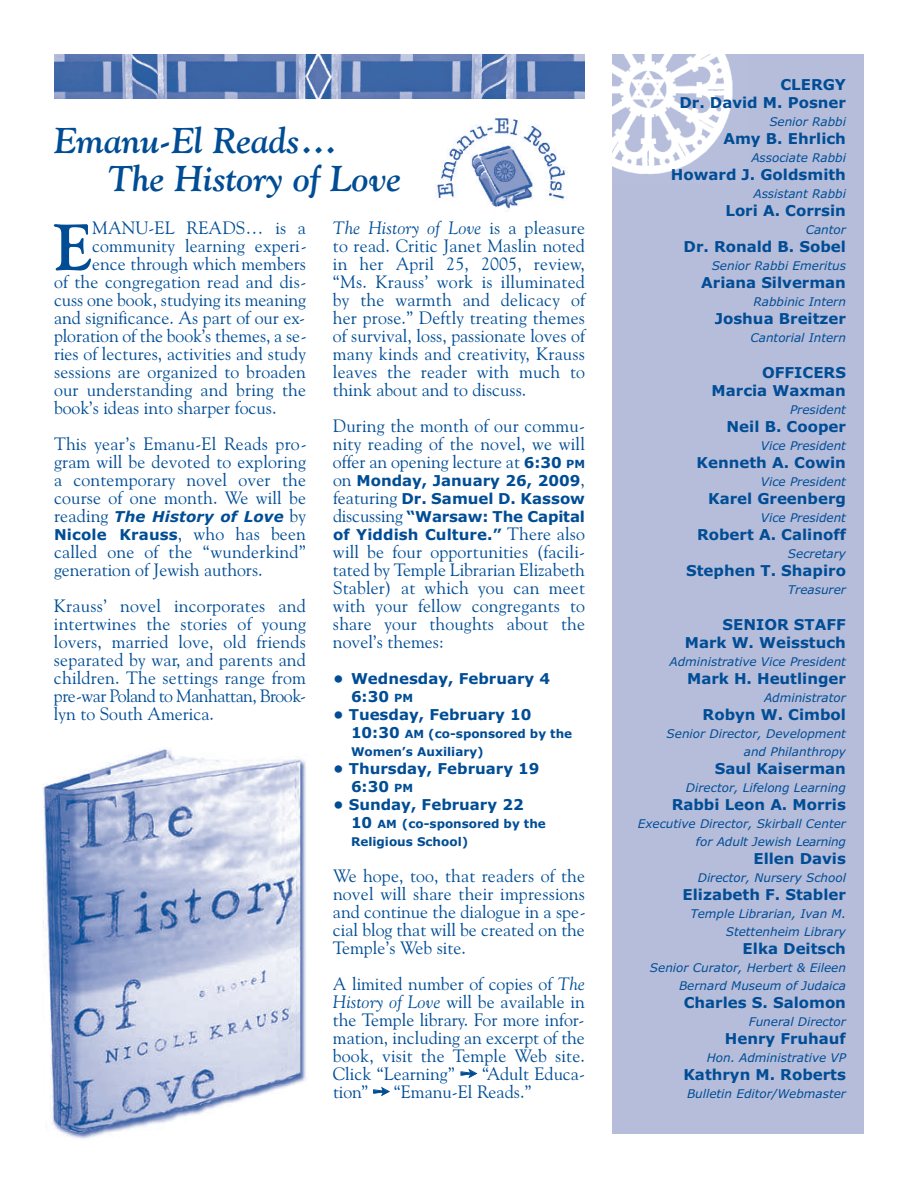
<style>
.page{position:relative;width:918px;height:1188px;background:#fff}
.page>*{position:absolute;margin:0;border:0;box-sizing:border-box;transform-origin:0 0}
.t1{font:700 65.25px "Goudy Old Style BT";color:#014d95}
.t2{font:italic 700 36px/37.5px "Goudy Old Style BT";color:#014d95}
.t3{font:18px/18px "Goudy Old Style BT";color:#014d95;text-align:justify}
.t4{font:700 15px/18px "Verdana";color:#014d95;text-align:right}
.t5{font:italic 12px/18px "Verdana";color:#014d95;text-align:right}
.t6{font:700 12px/18px "Verdana";color:#014d95}
.s1{font-family:"Verdana";font-weight:700;font-style:italic;font-size:15px}
.s2{font-family:"Verdana";font-weight:700;font-size:15px}
.s3{font-style:italic}
.s4{font-family:"Verdana";font-weight:700;font-size:11.25px}
.s5{font-family:"Goudy Old Style BT";font-weight:400;font-size:18px}
.s6{font-size:11.25px}
.s7{font-size:15px}
</style>
<div class="page">
<div style="left:612px;top:54px;width:252px;height:1080px;background:#b5bddb"></div>
<img style="left:612px;top:54px;width:121px;height:121px">
<img style="left:54px;top:54px;width:531px;height:45px">
<img style="left:42px;top:748px;width:264px;height:391px">
<img style="left:435px;top:118px;width:132px;height:92px">
<h2 class="t2" style="left:108px;top:122px;width:295px;text-indent:-54px">Emanu-El Reads…<br>The History of Love</h2>
<h1 class="t1" style="left:54px;top:209px;width:40px">E</h1>
<p class="t3" style="left:92px;top:219px;width:215px">MANU-EL READS… is a</p>
<p class="t3" style="left:92px;top:237px;width:216px">community learning experi-</p>
<p class="t3" style="left:92px;top:255px;width:215px">ence through which members</p>
<p class="t3" style="left:54px;top:273px;width:254px">of the congregation read and dis-</p>
<p class="t3" style="left:54px;top:291px;width:254px">cuss one book, studying its meaning</p>
<p class="t3" style="left:54px;top:309px;width:253px">and significance. As part of our ex-</p>
<p class="t3" style="left:54px;top:327px;width:254px">ploration of the book’s themes, a se-</p>
<p class="t3" style="left:54px;top:345px;width:254px">ries of lectures, activities and study</p>
<p class="t3" style="left:54px;top:363px;width:254px">sessions are organized to broaden</p>
<p class="t3" style="left:54px;top:381px;width:253px">our understanding and bring the</p>
<p class="t3" style="left:54px;top:399px;width:224px">book’s ideas into sharper focus.</p>
<p class="t3" style="left:54px;top:435px;width:254px">This year’s Emanu-El Reads pro&shy;gram will be devoted to exploring a contemporary novel over the course of one month. We will be</p>
<p class="t3" style="left:54px;top:507px;width:254px">reading <span class="s1">The History of Love</span> by<br><span class="s2">Nicole Krauss</span>, who has been</p>
<p class="t3" style="left:54px;top:543px;width:253px">called one of the “wunderkind” generation of Jewish authors.</p>
<p class="t3" style="left:54px;top:597px;width:254px">Krauss’ novel incorporates and intertwines the stories of young lovers, married love, old friends separated by war, and parents and children. The settings range from pre-war Poland to Manhattan, Brook&shy;lyn to South America.</p>
<p class="t3" style="left:333px;top:219px;width:254px"><span class="s3">The History of Love</span> is a pleasure to read. Critic Janet Maslin noted in her April 25, 2005, review, “Ms. Krauss’ work is illuminated by the warmth and delicacy of her prose.” Deftly treating themes of survival, loss, passionate loves of many kinds and creativity, Krauss leaves the reader with much to think about and to discuss.</p>
<p class="t3" style="left:333px;top:417px;width:254px">During the month of our commu&shy;nity reading of the novel, we will offer an opening lecture at <span class="s2">6:30</span> <span class="s4">PM</span></p>
<p class="t4" style="left:333px;top:472px;width:254px;text-align:justify"><span class="s5">on</span> Monday, January 26, 2009<span class="s5">, featuring</span> Dr. Samuel D. Kassow <span class="s5">discussing</span> “Warsaw: The Capital of Yiddish Culture.” <span class="s5">There also</span></p>
<p class="t3" style="left:333px;top:543px;width:253px">will be four opportunities (facili&shy;tated by Temple Librarian Elizabeth Stabler) at which you can meet with your fellow congregants to share your thoughts about the novel’s themes:</p>
<p class="t4" style="left:351px;top:670px;width:201px;text-align:left;text-indent:-18px">• Wednesday, February 4<br>6:30 <span class="s6">PM</span></p>
<p class="t4" style="left:333px;top:706px;width:200px">• Tuesday, February 10</p>
<p class="t6" style="left:351px;top:725px;width:223px"><span class="s7">10:30</span> <span class="s6">AM</span> (co-sponsored by the<br>Women’s Auxiliary)</p>
<p class="t4" style="left:351px;top:760px;width:190px;text-align:left;text-indent:-18px">• Thursday, February 19<br>6:30 <span class="s6">PM</span></p>
<p class="t4" style="left:333px;top:796px;width:192px">• Sunday, February 22</p>
<p class="t6" style="left:351px;top:815px;width:196px"><span class="s7">10</span> <span class="s6">AM</span> (co-sponsored by the<br>Religious School)</p>
<p class="t3" style="left:333px;top:867px;width:254px">We hope, too, that readers of the novel will share their impressions and continue the dialogue in a spe&shy;cial blog that will be created on the Temple’s Web site.</p>
<p class="t3" style="left:333px;top:975px;width:254px">A limited number of copies of <span class="s3">The History of Love</span> will be available in the Temple library. For more infor&shy;mation, including an excerpt of the book, visit the Temple Web site.<br>Click “Learning” ➙ “Adult Educa&shy;tion” ➙ “Emanu-El Reads.”</p>
<p class="t4" style="left:680px;top:76px;width:168px">CLERGY<br>Dr. David M. Posner</p>
<p class="t5" style="left:769px;top:113px;width:78px">Senior Rabbi</p>
<p class="t4" style="left:723px;top:130px;width:124px">Amy B. Ehrlich</p>
<p class="t5" style="left:751px;top:149px;width:96px">Associate Rabbi</p>
<p class="t4" style="left:671px;top:166px;width:177px">Howard J. Goldsmith</p>
<p class="t5" style="left:753px;top:185px;width:94px">Assistant Rabbi</p>
<p class="t4" style="left:725px;top:202px;width:122px">Lori A. Corrsin</p>
<p class="t5" style="left:806px;top:221px;width:42px">Cantor</p>
<p class="t4" style="left:684px;top:238px;width:164px">Dr. Ronald B. Sobel</p>
<p class="t5" style="left:712px;top:257px;width:136px">Senior Rabbi Emeritus</p>
<p class="t4" style="left:701px;top:274px;width:146px">Ariana Silverman</p>
<p class="t5" style="left:754px;top:293px;width:94px">Rabbinic Intern</p>
<p class="t4" style="left:715px;top:310px;width:133px">Joshua Breitzer</p>
<p class="t5" style="left:750px;top:329px;width:97px">Cantorial Intern</p>
<p class="t4" style="left:712px;top:364px;width:136px">OFFICERS<br>Marcia Waxman</p>
<p class="t5" style="left:790px;top:401px;width:58px">President</p>
<p class="t4" style="left:727px;top:418px;width:121px">Neil B. Cooper</p>
<p class="t5" style="left:761px;top:437px;width:87px">Vice President</p>
<p class="t4" style="left:697px;top:454px;width:151px">Kenneth A. Cowin</p>
<p class="t5" style="left:761px;top:473px;width:87px">Vice President</p>
<p class="t4" style="left:708px;top:490px;width:139px">Karel Greenberg</p>
<p class="t5" style="left:761px;top:509px;width:87px">Vice President</p>
<p class="t4" style="left:697px;top:526px;width:150px">Robert A. Calinoff</p>
<p class="t5" style="left:788px;top:545px;width:60px">Secretary</p>
<p class="t4" style="left:686px;top:562px;width:161px">Stephen T. Shapiro</p>
<p class="t5" style="left:788px;top:581px;width:60px">Treasurer</p>
<p class="t4" style="left:685px;top:616px;width:163px">SENIOR STAFF<br>Mark W. Weisstuch</p>
<p class="t5" style="left:670px;top:653px;width:178px">Administrative Vice President</p>
<p class="t4" style="left:687px;top:670px;width:160px">Mark H. Heutlinger</p>
<p class="t5" style="left:764px;top:689px;width:83px">Administrator</p>
<p class="t4" style="left:703px;top:706px;width:145px">Robyn W. Cimbol</p>
<p class="t5" style="left:667px;top:725px;width:181px">Senior Director, Development and Philanthropy</p>
<p class="t4" style="left:715px;top:760px;width:133px">Saul Kaiserman</p>
<p class="t5" style="left:686px;top:779px;width:162px">Director, Lifelong Learning</p>
<p class="t4" style="left:672px;top:796px;width:176px">Rabbi Leon A. Morris</p>
<p class="t5" style="left:638px;top:815px;width:210px">Executive Director, Skirball Center for Adult Jewish Learning</p>
<p class="t4" style="left:753px;top:850px;width:94px">Ellen Davis</p>
<p class="t5" style="left:698px;top:869px;width:150px">Director, Nursery School</p>
<p class="t4" style="left:683px;top:886px;width:165px">Elizabeth F. Stabler</p>
<p class="t5" style="left:690px;top:905px;width:157px">Temple Librarian, Ivan M.<br>Stettenheim Library</p>
<p class="t4" style="left:743px;top:940px;width:105px">Elka Deitsch</p>
<p class="t5" style="left:650px;top:959px;width:198px">Senior Curator, Herbert &amp; Eileen<br>Bernard Museum of Judaica</p>
<p class="t4" style="left:684px;top:994px;width:164px">Charles S. Salomon</p>
<p class="t5" style="left:749px;top:1013px;width:99px">Funeral Director</p>
<p class="t4" style="left:725px;top:1030px;width:123px">Henry Fruhauf</p>
<p class="t5" style="left:707px;top:1049px;width:141px">Hon. Administrative VP</p>
<p class="t4" style="left:683px;top:1066px;width:164px">Kathryn M. Roberts</p>
<p class="t5" style="left:687px;top:1085px;width:160px">Bulletin Editor/Webmaster</p>
</div>
